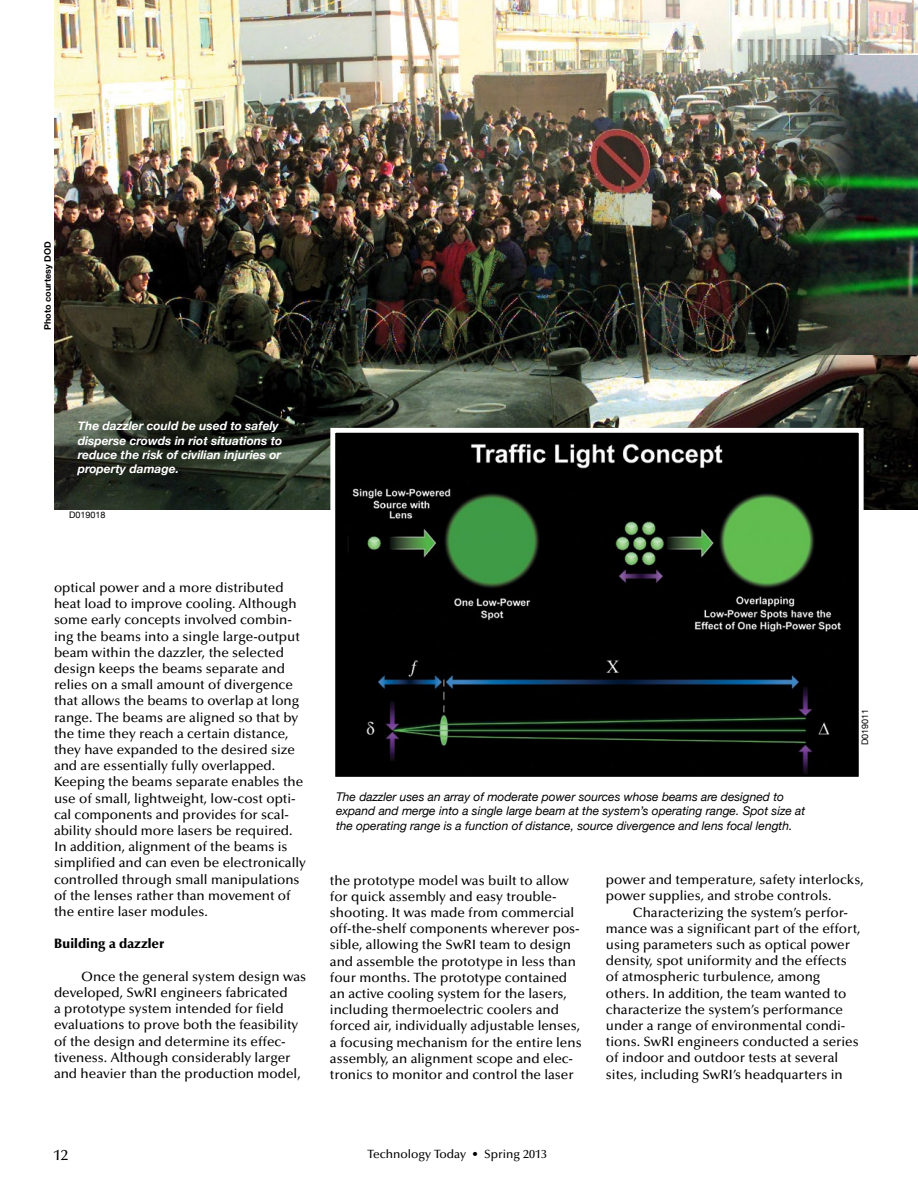
<style>
.page{position:relative;width:918px;height:1188px;background:#fff}
.page>*{position:absolute;margin:0;border:0;box-sizing:border-box;transform-origin:0 0}
.t1{font:500 15px "Optima LT Std";color:#000}
.t2{font:500 13.5px/16.2px "Optima LT Std";color:#000}
.t3{font:900 13.5px "Optima LT Std";color:#000}
.t4{font:italic 12px/14.4px "Helvetica Neue";color:#000}
.t5{font:italic 700 12px/14.4px "Helvetica Neue";color:#fff}
.t6{font:500 12px "Optima LT Std";color:#000}
.t7{font:700 9px "Helvetica Neue";color:#000}
.t8{font:9px "Helvetica Neue";color:#000}
</style>
<div class="page">
<img style="left:54px;top:0;width:864px;height:510px">
<img style="left:336px;top:434px;width:522px;height:342px">
<div style="left:330px;top:428px;width:534px;height:354px;border:5px solid #fff"></div>
<img style="left:755px;top:56px;width:163px;height:299px">
<p class="t7" style="left:42px;top:330px;width:90px;rotate:-90deg">Photo courtesy DOD</p>
<p class="t5" style="left:78px;top:418px;width:206px">The dazzler could be used to safely disperse crowds in riot situations to reduce the risk of civilian injuries or property damage.</p>
<p class="t8" style="left:69px;top:510px;width:38px">D019018</p>
<p class="t2" style="left:54px;top:580px;width:253px">optical power and a more distributed heat load to improve cooling. Although some early concepts involved combin&shy;ing the beams into a single large-output beam within the dazzler, the selected design keeps the beams separate and relies on a small amount of divergence that allows the beams to overlap at long range. The beams are aligned so that by the time they reach a certain distance, they have expanded to the desired size and are essentially fully overlapped.<br>Keeping the beams separate enables the use of small, lightweight, low-cost opti&shy;cal components and provides for scal&shy;ability should more lasers be required.<br>In addition, alignment of the beams is simplified and can even be electronically controlled through small manipulations of the lenses rather than movement of the entire laser modules.</p>
<p class="t3" style="left:54px;top:936px;width:112px">Building a dazzler</p>
<p class="t2" style="left:54px;top:969px;width:254px;text-indent:27px">Once the general system design was developed, SwRI engineers fabricated<br>a prototype system intended for field evaluations to prove both the feasibility of the design and determine its effec&shy;tiveness. Although considerably larger and heavier than the production model,</p>
<p class="t4" style="left:336px;top:789px;width:471px">The dazzler uses an array of moderate power sources whose beams are designed to expand and merge into a single large beam at the system’s operating range. Spot size at the operating range is a function of distance, source divergence and lens focal length.</p>
<p class="t8" style="left:859px;top:745px;width:38px;rotate:-90deg">D019011</p>
<p class="t2" style="left:330px;top:872px;width:253px">the prototype model was built to allow for quick assembly and easy trouble&shy;shooting. It was made from commercial off-the-shelf components wherever pos&shy;sible, allowing the SwRI team to design and assemble the prototype in less than four months. The prototype contained an active cooling system for the lasers, including thermoelectric coolers and forced air, individually adjustable lenses, a focusing mechanism for the entire lens assembly, an alignment scope and elec&shy;tronics to monitor and control the laser</p>
<p class="t2" style="left:606px;top:872px;width:259px">power and temperature, safety interlocks, power supplies, and strobe controls.</p>
<p class="t2" style="left:606px;top:904px;width:256px;text-indent:27px">Characterizing the system’s perfor&shy;mance was a significant part of the effort, using parameters such as optical power density, spot uniformity and the effects of atmospheric turbulence, among others. In addition, the team wanted to characterize the system’s performance under a range of environmental condi&shy;tions. SwRI engineers conducted a series of indoor and outdoor tests at several sites, including SwRI’s headquarters in</p>
<p class="t1" style="left:53px;top:1147px;width:16px">12</p>
<p class="t6" style="left:367px;top:1147px;width:181px">Technology Today • Spring 2013</p>
</div>
